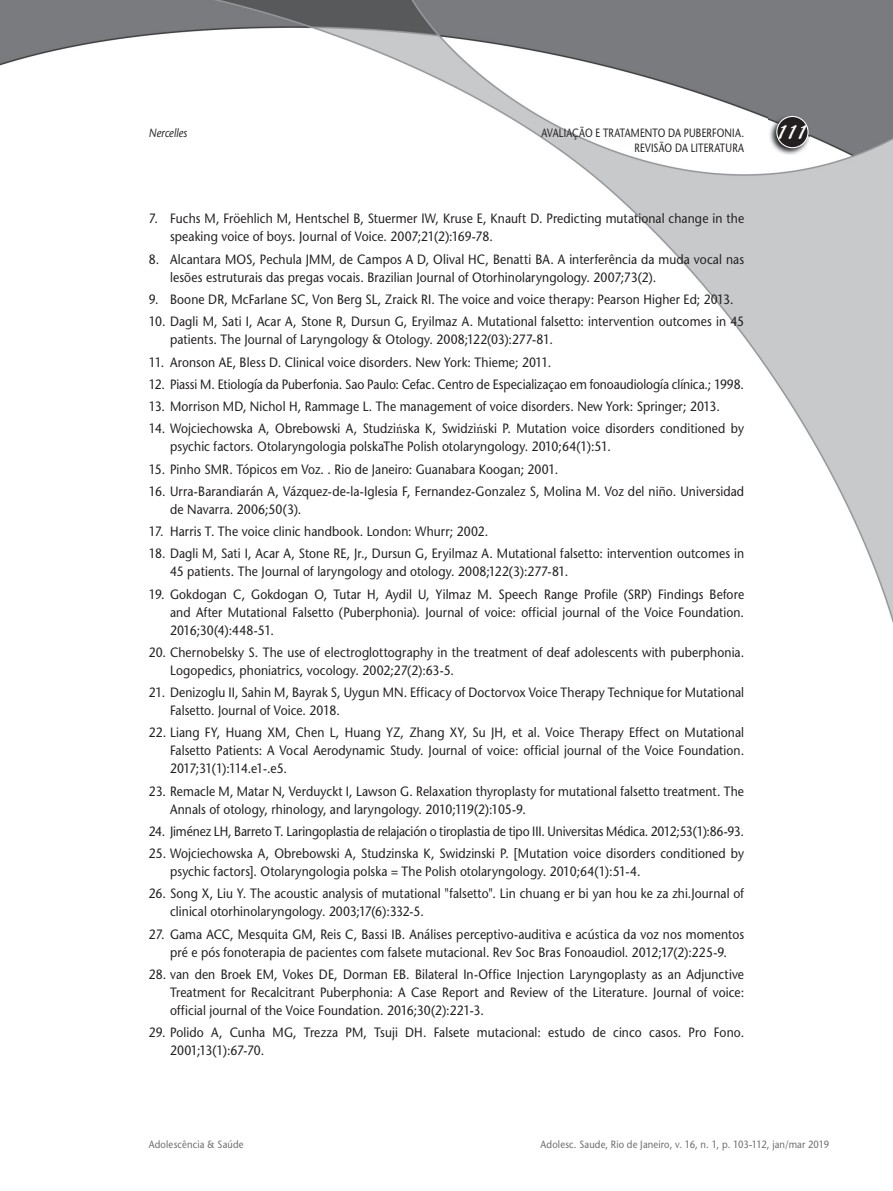
<style>
.page{position:relative;width:893px;height:1191px;background:#fff}
.page>*{position:absolute;margin:0;border:0;box-sizing:border-box;transform-origin:0 0}
.t1{font:21px "Blacklight D";color:#fff}
.t2{font:13.5px/18px "Stone Sans";letter-spacing:.005em;color:#231f20;scale:.9 1}
.t3{font:12px "Stone Sans";letter-spacing:.02em;color:#231f20;scale:.8 1}
.t4{font:italic 12px "Stone Sans";letter-spacing:.005em;color:#231f20;scale:.85 1}
.t5{font:10.5px "Stone Sans";letter-spacing:.015em;color:#6c6d70;scale:.9 1}
.s1{font-family:"Minion Pro"}
</style>
<div class="page">
<img style="left:0;top:0;width:893px;height:623px">
<img style="left:769px;top:115px;width:41px;height:41px">
<svg style="left:776px;top:116px;width:33px;height:32px"></svg>
<p class="t4" style="left:149px;top:126px;width:47px">Nercelles</p>
<p class="t3" style="left:541px;top:126px;width:255px">AVALIAÇÃO E TRATAMENTO DA PUBERFONIA.</p>
<h1 class="t1" style="left:776px;top:119px;width:35px">111</h1>
<p class="t3" style="left:634px;top:140px;width:139px">REVISÃO DA LITERATURA</p>
<p class="t2" style="left:170px;top:210px;width:639px;text-indent:-21px">7. Fuchs M, Fröehlich M, Hentschel B, Stuermer IW, Kruse E, Knauft D. Predicting mutational change in the speaking voice of boys. Journal of Voice. 2007;21(2):169-78.</p>
<p class="t2" style="left:170px;top:250px;width:639px;text-indent:-21px">8. Alcantara MOS, Pechula JMM, de Campos A D, Olival HC, Benatti BA. A interferência da muda vocal nas lesões estruturais das pregas vocais. Brazilian Journal of Otorhinolaryngology. 2007;73(2).</p>
<p class="t2" style="left:149px;top:290px;width:651px">9. Boone DR, McFarlane SC, Von Berg SL, Zraick RI. The voice and voice therapy: Pearson Higher Ed; 2013.</p>
<p class="t2" style="left:170px;top:312px;width:639px;text-indent:-21px">10. Dagli M, Sati I, Acar A, Stone R, Dursun G, Eryilmaz A. Mutational falsetto: intervention outcomes in 45 patients. The Journal of Laryngology &amp; Otology. 2008;122(03):277-81.</p>
<p class="t2" style="left:149px;top:353px;width:449px">11. Aronson AE, Bless D. Clinical voice disorders. New York: Thieme; 2011.</p>
<p class="t2" style="left:149px;top:375px;width:663px">12. Piassi M. Etiología da Puberfonia. Sao Paulo: Cefac. Centro de Especializaçao em fonoaudiología clínica.; 1998.</p>
<p class="t2" style="left:149px;top:397px;width:636px">13. Morrison MD, Nichol H, Rammage L. The management of voice disorders. New York: Springer; 2013.</p>
<p class="t2" style="left:170px;top:419px;width:639px;text-indent:-21px">14. Wojciechowska A, Obrebowski A, Studzi<span class="s1">ń</span>ska K, Swidzi<span class="s1">ń</span>ski P. Mutation voice disorders conditioned by psychic factors. Otolaryngologia polskaThe Polish otolaryngology. 2010;64(1):51.</p>
<p class="t2" style="left:149px;top:460px;width:456px">15. Pinho SMR. Tópicos em Voz. . Rio de Janeiro: Guanabara Koogan; 2001.</p>
<p class="t2" style="left:170px;top:482px;width:639px;text-indent:-21px">16. Urra-Barandiarán A, Vázquez-de-la-Iglesia F, Fernandez-Gonzalez S, Molina M. Voz del niño. Universidad de Navarra. 2006;50(3).</p>
<p class="t2" style="left:149px;top:522px;width:379px">17. Harris T. The voice clinic handbook. London: Whurr; 2002.</p>
<p class="t2" style="left:170px;top:544px;width:639px;text-indent:-21px">18. Dagli M, Sati I, Acar A, Stone RE, Jr., Dursun G, Eryilmaz A. Mutational falsetto: intervention outcomes in<br>45 patients. The Journal of laryngology and otology. 2008;122(3):277-81.</p>
<p class="t2" style="left:170px;top:585px;width:639px;text-align:justify;text-indent:-21px">19. Gokdogan C, Gokdogan O, Tutar H, Aydil U, Yilmaz M. Speech Range Profile (SRP) Findings Before and After Mutational Falsetto (Puberphonia). Journal of voice: official journal of the Voice Foundation.<br>2016;30(4):448-51.</p>
<p class="t2" style="left:170px;top:643px;width:639px;text-indent:-21px">20. Chernobelsky S. The use of electroglottography in the treatment of deaf adolescents with puberphonia.<br>Logopedics, phoniatrics, vocology. 2002;27(2):63-5.</p>
<p class="t2" style="left:170px;top:683px;width:639px;text-indent:-21px">21. Denizoglu II, Sahin M, Bayrak S, Uygun MN. Efficacy of Doctorvox Voice Therapy Technique for Mutational<br>Falsetto. Journal of Voice. 2018.</p>
<p class="t2" style="left:170px;top:723px;width:639px;text-align:justify;text-indent:-21px">22. Liang FY, Huang XM, Chen L, Huang YZ, Zhang XY, Su JH, et al. Voice Therapy Effect on Mutational Falsetto Patients: A Vocal Aerodynamic Study. Journal of voice: official journal of the Voice Foundation.<br>2017;31(1):114.e1-.e5.</p>
<p class="t2" style="left:170px;top:782px;width:639px;text-indent:-21px">23. Remacle M, Matar N, Verduyckt I, Lawson G. Relaxation thyroplasty for mutational falsetto treatment. The<br>Annals of otology, rhinology, and laryngology. 2010;119(2):105-9.</p>
<p class="t2" style="left:149px;top:822px;width:663px">24. Jiménez LH, Barreto T. Laringoplastia de relajación o tiroplastia de tipo III. Universitas Médica. 2012;53(1):86-93.</p>
<p class="t2" style="left:170px;top:844px;width:639px;text-indent:-21px">25. Wojciechowska A, Obrebowski A, Studzinska K, Swidzinski P. [Mutation voice disorders conditioned by psychic factors]. Otolaryngologia polska = The Polish otolaryngology. 2010;64(1):51-4.</p>
<p class="t2" style="left:170px;top:884px;width:639px;text-indent:-21px">26. Song X, Liu Y. The acoustic analysis of mutational "falsetto". Lin chuang er bi yan hou ke za zhi.Journal of clinical otorhinolaryngology. 2003;17(6):332-5.</p>
<p class="t2" style="left:149px;top:925px;width:663px;text-align:center">27. Gama ACC, Mesquita GM, Reis C, Bassi IB. Análises perceptivo-auditiva e acústica da voz nos momentos pré e pós fonoterapia de pacientes com falsete mutacional. Rev Soc Bras Fonoaudiol. 2012;17(2):225-9.</p>
<p class="t2" style="left:170px;top:965px;width:639px;text-align:justify;text-indent:-21px">28. van den Broek EM, Vokes DE, Dorman EB. Bilateral In-Office Injection Laryngoplasty as an Adjunctive Treatment for Recalcitrant Puberphonia: A Case Report and Review of the Literature. Journal of voice: official journal of the Voice Foundation. 2016;30(2):221-3.</p>
<p class="t2" style="left:170px;top:1023px;width:639px;text-indent:-21px">29. Polido A, Cunha MG, Trezza PM, Tsuji DH. Falsete mutacional: estudo de cinco casos. Pro Fono.<br>2001;13(1):67-70.</p>
<p class="t5" style="left:149px;top:1138px;width:107px">Adolescência &amp; Saúde</p>
<p class="t5" style="left:541px;top:1138px;width:322px">Adolesc. Saude, Rio de Janeiro, v. 16, n. 1, p. 103-112, jan/mar 2019</p>
</div>
